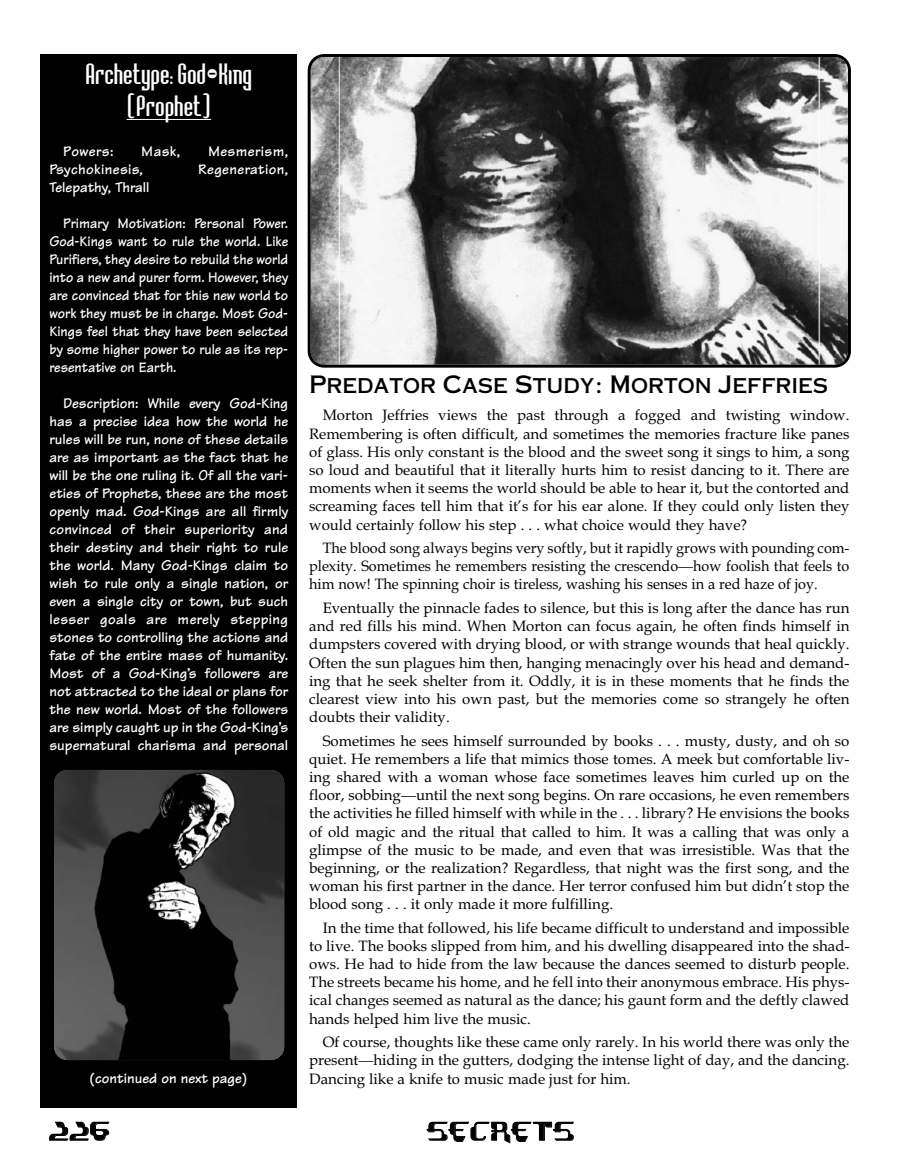
<style>
.page{position:relative;width:905px;height:1175px;background:#fff}
.page>*{position:absolute;margin:0;border:0;box-sizing:border-box;transform-origin:0 0}
.t1{font:27px/32.4px "Badloc";color:#fff;text-align:center}
.t2{font:700 24px "Metalcut";color:#000}
.t3{font:18px "Hyperion";letter-spacing:-.01em;color:#000}
.t4{font:15px/18.1px "Book Antiqua";color:#000;text-align:justify}
.t5{font:700 15px/18px "Tekton";color:#fff;text-align:justify}
.t6{font:700 15px/18px "Tekton";color:#fff;text-align:justify;scale:.95 1}
.t7{font:15px/18.1px "Book Antiqua";color:#000;text-align:justify;scale:.96 1}
.t8{font:700 15px "Tekton";letter-spacing:.025em;color:#fff}
.s1{font-family:"Times"}
</style>
<div class="page">
<div style="left:40px;top:54px;width:257px;height:1053px;background:#000"></div>
<hr style="left:127px;top:119px;width:84px;height:1px;background:#fff">
<svg style="left:54px;top:770px;width:231px;height:291px"></svg>
<svg style="left:308px;top:54px;width:542px;height:314px"></svg>
<p class="t1" style="left:85px;top:58px;width:168px">Archetype: God-King (Prophet)</p>
<p class="t5" style="left:63px;top:144px;width:52px">Powers:</p>
<p class="t5" style="left:141px;top:144px;width:40px">Mask,</p>
<p class="t8" style="left:208px;top:146px;width:82px">Mesmerism,</p>
<p class="t8" style="left:50px;top:164px;width:95px">Psychokinesis,</p>
<p class="t8" style="left:198px;top:164px;width:92px">Regeneration,</p>
<p class="t5" style="left:50px;top:180px;width:101px">Telepathy, Thrall</p>
<p class="t6" style="left:50px;top:216px;width:253px;text-indent:13px">Primary Motivation: Personal Power.<br>God-Kings want to rule the world. Like Purifiers, they desire to rebuild the world into a new and purer form. However, they are convinced that for this new world to work they must be in charge. Most God-Kings feel that they have been selected by some higher power to rule as its rep&shy;resentative on Earth.</p>
<p class="t5" style="left:50px;top:396px;width:240px;text-indent:14px">Description: While every God-King has a precise idea how the world he rules will be run, none of these details are as important as the fact that he will be the one ruling it. Of all the vari&shy;eties of Prophets, these are the most openly mad. God-Kings are all firmly convinced of their superiority and their destiny and their right to rule the world. Many God-Kings claim to wish to rule only a single nation, or even a single city or town, but such lesser goals are merely stepping stones to controlling the actions and fate of the entire mass of humanity.<br>Most of a God-King’s followers are not attracted to the ideal or plans for the new world. Most of the followers are simply caught up in the God-King’s supernatural charisma and personal</p>
<p class="t5" style="left:90px;top:1071px;width:159px">(continued on next page)</p>
<p class="t2" style="left:309px;top:369px;width:520px">Predator Case Study: Morton Jeffries</p>
<p class="t4" style="left:309px;top:406px;width:542px;text-indent:13px">Morton Jeffries views the past through a fogged and twisting window.<br>Remembering is often difficult, and sometimes the memories fracture like panes of glass. His only constant is the blood and the sweet song it sings to him, a song so loud and beautiful that it literally hurts him to resist dancing to it. There are moments when it seems the world should be able to hear it, but the contorted and screaming faces tell him that it’s for his ear alone. If they could only listen they would certainly follow his step . . . what choice would they have?</p>
<p class="t7" style="left:309px;top:539px;width:564px;text-indent:14px">The blood song always begins very softly, but it rapidly grows with pounding com&shy;plexity. Sometimes he remembers resisting the crescendo<span class="s1">—</span>how foolish that feels to him now! The spinning choir is tireless, washing his senses in a red haze of joy.</p>
<p class="t4" style="left:309px;top:599px;width:542px;text-indent:13px">Eventually the pinnacle fades to silence, but this is long after the dance has run and red fills his mind. When Morton can focus again, he often finds himself in dumpsters covered with drying blood, or with strange wounds that heal quickly.<br>Often the sun plagues him then, hanging menacingly over his head and demand&shy;ing that he seek shelter from it. Oddly, it is in these moments that he finds the clearest view into his own past, but the memories come so strangely he often doubts their validity.</p>
<p class="t4" style="left:309px;top:731px;width:542px;text-indent:13px">Sometimes he sees himself surrounded by books . . . musty, dusty, and oh so quiet. He remembers a life that mimics those tomes. A meek but comfortable liv&shy;ing shared with a woman whose face sometimes leaves him curled up on the floor, sobbing<span class="s1">—</span>until the next song begins. On rare occasions, he even remembers the activities he filled himself with while in the . . . library? He envisions the books of old magic and the ritual that called to him. It was a calling that was only a glimpse of the music to be made, and even that was irresistible. Was that the beginning, or the realization? Regardless, that night was the first song, and the woman his first partner in the dance. Her terror confused him but didn’t stop the blood song . . . it only made it more fulfilling.</p>
<p class="t4" style="left:309px;top:918px;width:542px;text-indent:13px">In the time that followed, his life became difficult to understand and impossible to live. The books slipped from him, and his dwelling disappeared into the shad&shy;ows. He had to hide from the law because the dances seemed to disturb people.<br>The streets became his home, and he fell into their anonymous embrace. His phys&shy;ical changes seemed as natural as the dance; his gaunt form and the deftly clawed hands helped him live the music.</p>
<p class="t4" style="left:309px;top:1033px;width:542px;text-indent:14px">Of course, thoughts like these came only rarely. In his world there was only the present<span class="s1">—</span>hiding in the gutters, dodging the intense light of day, and the dancing.<br>Dancing like a knife to music made just for him.</p>
<p class="t3" style="left:48px;top:1123px;width:63px">226</p>
<p class="t3" style="left:426px;top:1123px;width:150px">SECRETS</p>
</div>
